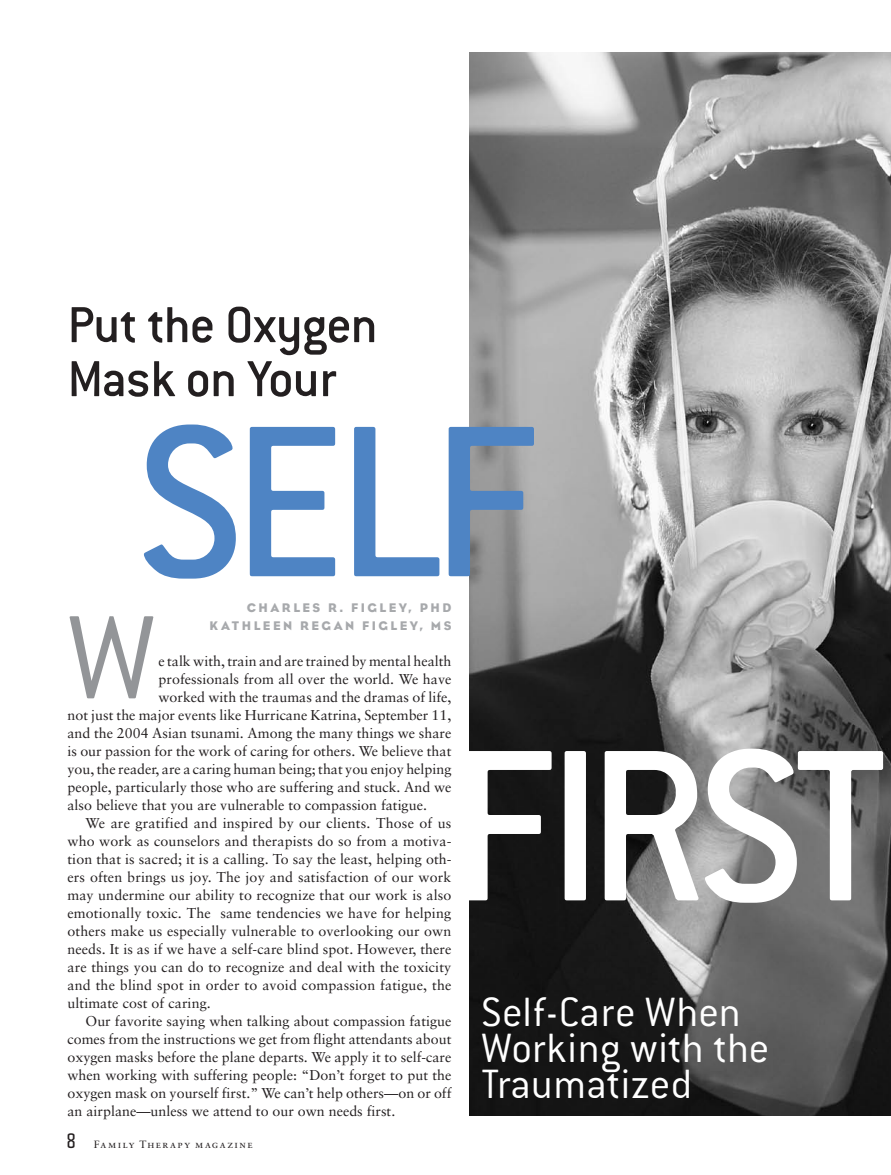
<style>
.page{position:relative;width:891px;height:1175px;background:#fff}
.page>*{position:absolute;margin:0;border:0;box-sizing:border-box;transform-origin:0 0}
.t1{font:500 237px "Conduit ITC";letter-spacing:-.04em;color:#fff}
.t2{font:500 237px "Conduit ITC";color:#4e84c4}
.t3{font:300 130.5px "Conduit ITC";color:#939598}
.t4{font:500 55.5px/54px "Conduit ITC";letter-spacing:-.015em;color:#231f20}
.t5{font:300 45px/36px "Conduit ITC";letter-spacing:.005em;color:#fff}
.t6{font:14.25px "Sabon";color:#231f20}
.t7{font:12.75px/18px "Bureau Eagle";letter-spacing:.2em;color:#a7a9ac;text-align:right}
.t8{font:10.5px "Sabon Roman SC";letter-spacing:.14em;color:#231f20}
</style>
<div class="page">
<img style="left:470px;top:52px;width:421px;height:1063px">
<h3 class="t4" style="left:68px;top:297px;width:312px">Put the Oxygen<br>Mask on Your</h3>
<h1 class="t2" style="left:137px;top:369px;width:380px">Self</h1>
<p class="t7" style="left:210px;top:599px;width:243px">CHARLES R. FIGLEY, PHD<br>KATHLEEN REGAN FIGLEY, MS</p>
<h2 class="t3" style="left:68px;top:586px;width:89px">W</h2>
<p class="t6" style="left:158px;top:653px;width:294px">e talk with, train and are trained by mental health</p>
<p class="t6" style="left:158px;top:671px;width:295px">professionals from all over the world. We have</p>
<p class="t6" style="left:158px;top:689px;width:295px">worked with the traumas and the dramas of life,</p>
<p class="t6" style="left:68px;top:707px;width:385px">not just the major events like Hurricane Katrina, September 11,</p>
<p class="t6" style="left:68px;top:725px;width:385px">and the 2004 Asian tsunami. Among the many things we share</p>
<p class="t6" style="left:68px;top:743px;width:385px">is our passion for the work of caring for others. We believe that</p>
<p class="t6" style="left:68px;top:761px;width:386px">you, the reader, are a caring human being; that you enjoy helping</p>
<p class="t6" style="left:68px;top:779px;width:385px">people, particularly those who are suffering and stuck. And we</p>
<p class="t6" style="left:68px;top:797px;width:361px">also believe that you are vulnerable to compassion fatigue.</p>
<p class="t6" style="left:86px;top:815px;width:367px">We are gratified and inspired by our clients. Those of us</p>
<p class="t6" style="left:68px;top:833px;width:385px">who work as counselors and therapists do so from a motiva-</p>
<p class="t6" style="left:68px;top:851px;width:386px">tion that is sacred; it is a calling. To say the least, helping oth-</p>
<p class="t6" style="left:68px;top:869px;width:385px">ers often brings us joy. The joy and satisfaction of our work</p>
<p class="t6" style="left:68px;top:887px;width:385px">may undermine our ability to recognize that our work is also</p>
<p class="t6" style="left:68px;top:905px;width:385px">emotionally toxic. The same tendencies we have for helping</p>
<p class="t6" style="left:68px;top:923px;width:385px">others make us especially vulnerable to overlooking our own</p>
<p class="t6" style="left:68px;top:941px;width:386px">needs. It is as if we have a self-care blind spot. However, there</p>
<p class="t6" style="left:68px;top:959px;width:385px">are things you can do to recognize and deal with the toxicity</p>
<p class="t6" style="left:68px;top:977px;width:385px">and the blind spot in order to avoid compassion fatigue, the</p>
<p class="t6" style="left:68px;top:995px;width:145px">ultimate cost of caring.</p>
<p class="t6" style="left:86px;top:1013px;width:368px">Our favorite saying when talking about compassion fatigue</p>
<p class="t6" style="left:68px;top:1031px;width:385px">comes from the instructions we get from flight attendants about</p>
<p class="t6" style="left:68px;top:1049px;width:385px">oxygen masks before the plane departs. We apply it to self-care</p>
<p class="t6" style="left:68px;top:1067px;width:386px">when working with suffering people: “Don’t forget to put the</p>
<p class="t6" style="left:68px;top:1085px;width:385px">oxygen mask on yourself first.” We can’t help others—on or off</p>
<p class="t6" style="left:68px;top:1103px;width:329px">an airplane—unless we attend to our own needs first.</p>
<p class="t8" style="left:94px;top:1137px;width:160px">Family Therapy magazine</p>
<h1 class="t1" style="left:448px;top:693px;width:441px">First</h1>
<h3 class="t5" style="left:482px;top:994px;width:290px">Self-Care When<br>Working with the<br>Traumatized</h3>
</div>
